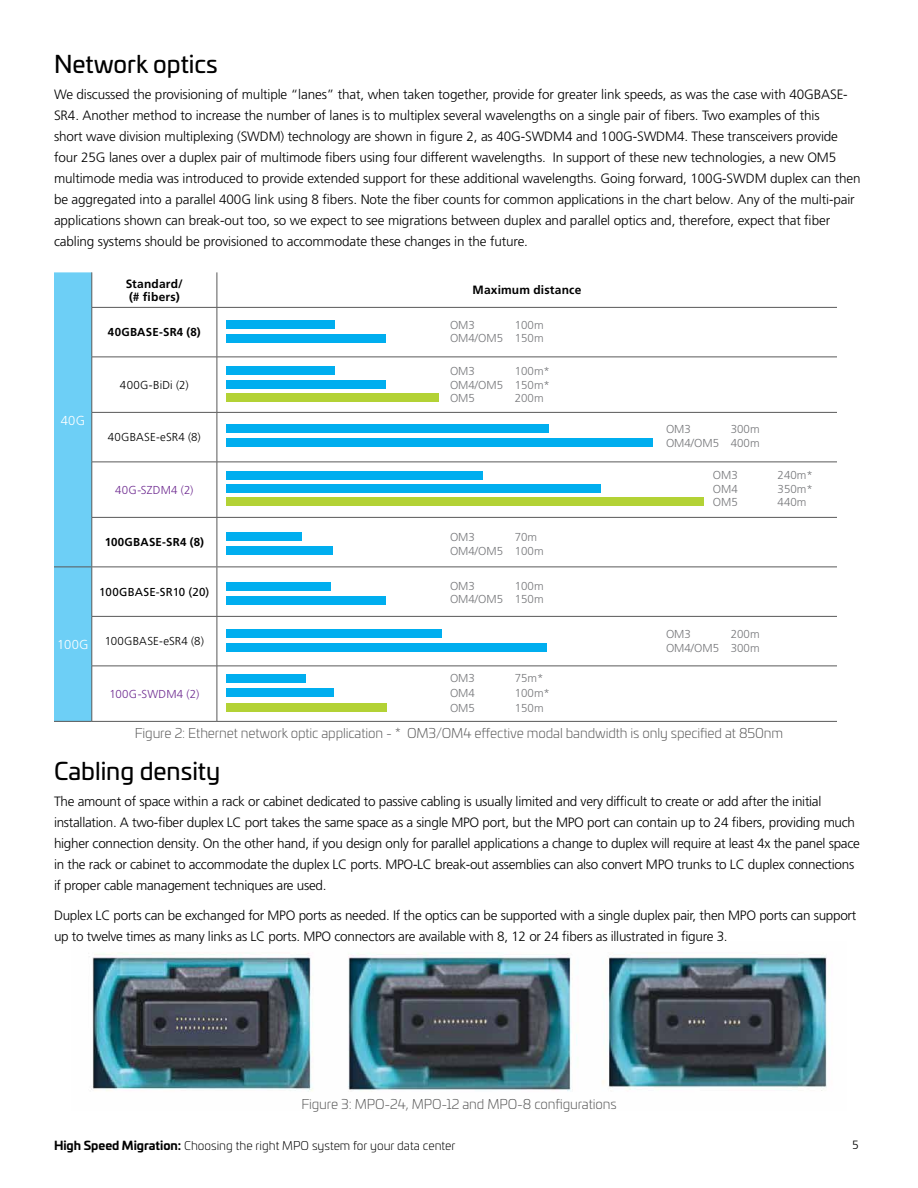
<style>
.page{position:relative;width:918px;height:1188px;background:#fff}
.page>*{position:absolute;margin:0;border:0;box-sizing:border-box;transform-origin:0 0}
.t1{font:24px "Univia Pro";color:#000}
.t2{font:300 13.5px/21px "Frutiger LT Pro";letter-spacing:-.01em;color:#000}
.t3{font:300 13.5px "Univia Pro";letter-spacing:-.01em;color:#595959}
.t4{font:300 12.9px "Frutiger LT Pro";letter-spacing:.02em;color:#fff}
.t5{font:300 12px "Univia Pro";color:#000}
.t6{font:700 12px/13.5px "Frutiger LT Pro";letter-spacing:.015em;color:#000}
.t7{font:300 12px "Frutiger LT Pro";color:#000}
.t8{font:300 11.55px/12.3px "Frutiger LT Pro";color:#77787b;text-align:right}
.t9{font:300 11.55px "Frutiger LT Pro";letter-spacing:.015em;color:#000}
.t10{font:700 11.55px "Frutiger LT Pro";letter-spacing:.02em;color:#000}
.t11{font:300 11.55px "Frutiger LT Pro";letter-spacing:.02em;color:#6f2c91}
.t12{font:11.55px "Frutiger LT Pro";letter-spacing:.015em;color:#000}
.s1{font-weight:700}
</style>
<div class="page">
<img style="left:91px;top:953px;width:736px;height:139px">
<div style="left:54px;top:272px;width:38px;height:449px;background:#6dcff6"></div>
<hr style="left:54px;top:721px;width:38px;height:1px;background:#595959">
<hr style="left:92px;top:272px;width:1px;height:35px;background:#595959">
<hr style="left:217px;top:272px;width:1px;height:35px;background:#595959">
<hr style="left:92px;top:307px;width:125px;height:1px;background:#595959">
<hr style="left:92px;top:308px;width:1px;height:49px;background:#595959">
<hr style="left:217px;top:307px;width:620px;height:1px;background:#595959">
<hr style="left:217px;top:308px;width:1px;height:49px;background:#595959">
<hr style="left:92px;top:357px;width:125px;height:1px;background:#595959">
<hr style="left:92px;top:357px;width:1px;height:55px;background:#595959">
<hr style="left:217px;top:357px;width:620px;height:1px;background:#595959">
<hr style="left:217px;top:357px;width:1px;height:55px;background:#595959">
<hr style="left:92px;top:412px;width:125px;height:1px;background:#595959">
<hr style="left:92px;top:413px;width:1px;height:49px;background:#595959">
<hr style="left:217px;top:412px;width:620px;height:1px;background:#595959">
<hr style="left:217px;top:413px;width:1px;height:49px;background:#595959">
<hr style="left:92px;top:462px;width:125px;height:1px;background:#595959">
<hr style="left:92px;top:462px;width:1px;height:55px;background:#595959">
<hr style="left:217px;top:462px;width:620px;height:1px;background:#595959">
<hr style="left:217px;top:462px;width:1px;height:55px;background:#595959">
<hr style="left:92px;top:517px;width:125px;height:1px;background:#595959">
<hr style="left:92px;top:518px;width:1px;height:49px;background:#595959">
<hr style="left:217px;top:517px;width:620px;height:1px;background:#595959">
<hr style="left:217px;top:518px;width:1px;height:49px;background:#595959">
<hr style="left:92px;top:567px;width:1px;height:49px;background:#595959">
<hr style="left:217px;top:567px;width:1px;height:49px;background:#595959">
<hr style="left:92px;top:616px;width:125px;height:1px;background:#595959">
<hr style="left:92px;top:617px;width:1px;height:49px;background:#595959">
<hr style="left:217px;top:616px;width:620px;height:1px;background:#595959">
<hr style="left:217px;top:617px;width:1px;height:49px;background:#595959">
<hr style="left:92px;top:666px;width:125px;height:1px;background:#595959">
<hr style="left:92px;top:666px;width:1px;height:55px;background:#595959">
<hr style="left:217px;top:666px;width:620px;height:1px;background:#595959">
<hr style="left:217px;top:666px;width:1px;height:55px;background:#595959">
<hr style="left:92px;top:721px;width:125px;height:1px;background:#595959">
<hr style="left:217px;top:721px;width:620px;height:1px;background:#595959">
<hr style="left:54px;top:567px;width:38px;height:1px;background:#595959">
<hr style="left:92px;top:567px;width:125px;height:1px;background:#595959">
<hr style="left:217px;top:567px;width:620px;height:1px;background:#595959">
<div style="left:226px;top:320px;width:109px;height:9px;background:#00aeef"></div>
<div style="left:226px;top:532px;width:75px;height:9px;background:#00aeef"></div>
<div style="left:226px;top:582px;width:105px;height:9px;background:#00aeef"></div>
<div style="left:226px;top:629px;width:216px;height:9px;background:#00aeef"></div>
<div style="left:226px;top:366px;width:109px;height:9px;background:#00aeef"></div>
<div style="left:226px;top:380px;width:160px;height:9px;background:#00aeef"></div>
<div style="left:226px;top:424px;width:322px;height:9px;background:#00aeef"></div>
<div style="left:226px;top:471px;width:257px;height:9px;background:#00aeef"></div>
<div style="left:226px;top:674px;width:80px;height:9px;background:#00aeef"></div>
<div style="left:226px;top:438px;width:427px;height:9px;background:#00aeef"></div>
<div style="left:226px;top:484px;width:374px;height:9px;background:#00aeef"></div>
<div style="left:226px;top:688px;width:108px;height:9px;background:#00aeef"></div>
<div style="left:226px;top:334px;width:160px;height:9px;background:#00aeef"></div>
<div style="left:226px;top:546px;width:106px;height:9px;background:#00aeef"></div>
<div style="left:226px;top:596px;width:160px;height:9px;background:#00aeef"></div>
<div style="left:226px;top:643px;width:320px;height:9px;background:#00aeef"></div>
<div style="left:226px;top:393px;width:213px;height:9px;background:#b3d235"></div>
<div style="left:226px;top:497px;width:477px;height:9px;background:#b3d235"></div>
<div style="left:226px;top:703px;width:160px;height:9px;background:#b3d235"></div>
<h1 class="t1" style="left:54px;top:46px;width:165px">Network optics</h1>
<p class="t2" style="left:54px;top:84px;width:808px">We discussed the provisioning of multiple “lanes” that, when taken together, provide for greater link speeds, as was the case with 40GBASE-SR4. Another method to increase the number of lanes is to multiplex several wavelengths on a single pair of fibers. Two examples of this<br>short wave division multiplexing (SWDM) technology are shown in figure 2, as 40G-SWDM4 and 100G-SWDM4. These transceivers provide four 25G lanes over a duplex pair of multimode fibers using four different wavelengths. In support of these new technologies, a new OM5 multimode media was introduced to provide extended support for these additional wavelengths. Going forward, 100G-SWDM duplex can then be aggregated into a parallel 400G link using 8 fibers. Note the fiber counts for common applications in the chart below. Any of the multi-pair applications shown can break-out too, so we expect to see migrations between duplex and parallel optics and, therefore, expect that fiber cabling systems should be provisioned to accommodate these changes in the future.</p>
<p class="t6" style="left:126px;top:277px;width:59px">Standard/ (# fibers)</p>
<p class="t6" style="left:472px;top:284px;width:110px">Maximum distance</p>
<p class="t10" style="left:108px;top:326px;width:94px">40GBASE-SR4 (8)</p>
<p class="t8" style="left:450px;top:319px;width:26px">OM3</p>
<p class="t8" style="left:515px;top:319px;width:30px">100m</p>
<p class="t8" style="left:450px;top:332px;width:95px">OM4/OM5 150m</p>
<p class="t4" style="left:61px;top:413px;width:26px">40G</p>
<p class="t9" style="left:120px;top:378px;width:70px">400G-BiDi (2)</p>
<p class="t9" style="left:108px;top:431px;width:94px">40GBASE-eSR4 (8)</p>
<p class="t11" style="left:115px;top:483px;width:80px">40G-SZDM4 (2)</p>
<p class="t10" style="left:105px;top:536px;width:101px">100GBASE-SR4 (8)</p>
<p class="t4" style="left:57px;top:637px;width:33px">100G</p>
<p class="t12" style="left:99px;top:585px;width:112px">100GBASE-SR10 (20)</p>
<p class="t9" style="left:105px;top:635px;width:101px">100GBASE-eSR4 (8)</p>
<p class="t8" style="left:450px;top:365px;width:26px">OM3</p>
<p class="t8" style="left:515px;top:365px;width:37px">100m*</p>
<p class="t8" style="left:450px;top:379px;width:102px">OM4/OM5 150m*</p>
<p class="t8" style="left:450px;top:392px;width:26px">OM5</p>
<p class="t8" style="left:515px;top:392px;width:30px">200m</p>
<p class="t8" style="left:450px;top:531px;width:26px">OM3</p>
<p class="t8" style="left:515px;top:531px;width:24px">70m</p>
<p class="t8" style="left:450px;top:545px;width:95px">OM4/OM5 100m</p>
<p class="t8" style="left:450px;top:580px;width:26px">OM3</p>
<p class="t8" style="left:450px;top:580px;width:95px">100m<br>OM4/OM5 150m</p>
<p class="t8" style="left:666px;top:423px;width:26px">OM3</p>
<p class="t8" style="left:731px;top:423px;width:30px">300m</p>
<p class="t8" style="left:666px;top:437px;width:95px">OM4/OM5 400m</p>
<p class="t8" style="left:713px;top:469px;width:26px">OM3</p>
<p class="t8" style="left:778px;top:469px;width:37px">240m*</p>
<p class="t8" style="left:713px;top:483px;width:26px">OM4</p>
<p class="t8" style="left:778px;top:483px;width:37px">350m*</p>
<p class="t8" style="left:713px;top:496px;width:26px">OM5</p>
<p class="t8" style="left:778px;top:496px;width:30px">440m</p>
<p class="t8" style="left:666px;top:628px;width:26px">OM3</p>
<p class="t8" style="left:666px;top:628px;width:95px;line-height:13.8px">200m<br>OM4/OM5 300m</p>
<p class="t8" style="left:450px;top:672px;width:26px">OM3</p>
<p class="t8" style="left:515px;top:672px;width:30px">75m*</p>
<p class="t8" style="left:450px;top:687px;width:26px">OM4</p>
<p class="t8" style="left:515px;top:687px;width:37px">100m*</p>
<p class="t8" style="left:450px;top:701px;width:26px">OM5</p>
<p class="t8" style="left:515px;top:701px;width:30px">150m</p>
<p class="t11" style="left:109px;top:687px;width:91px">100G-SWDM4 (2)</p>
<p class="t3" style="left:135px;top:724px;width:650px">Figure 2: Ethernet network optic application - * OM3/OM4 effective modal bandwidth is only specified at 850nm</p>
<h1 class="t1" style="left:54px;top:753px;width:168px">Cabling density</h1>
<p class="t2" style="left:54px;top:791px;width:807px">The amount of space within a rack or cabinet dedicated to passive cabling is usually limited and very difficult to create or add after the initial installation. A two-fiber duplex LC port takes the same space as a single MPO port, but the MPO port can contain up to 24 fibers, providing much higher connection density. On the other hand, if you design only for parallel applications a change to duplex will require at least 4x the panel space in the rack or cabinet to accommodate the duplex LC ports. MPO-LC break-out assemblies can also convert MPO trunks to LC duplex connections if proper cable management techniques are used.</p>
<p class="t2" style="left:54px;top:905px;width:804px">Duplex LC ports can be exchanged for MPO ports as needed. If the optics can be supported with a single duplex pair, then MPO ports can support up to twelve times as many links as LC ports. MPO connectors are available with 8, 12 or 24 fibers as illustrated in figure 3.</p>
<p class="t3" style="left:301px;top:1094px;width:317px">Figure 3: MPO-24, MPO-12 and MPO-8 configurations</p>
<p class="t5" style="left:54px;top:1137px;width:403px"><span class="s1">High Speed Migration:</span> Choosing the right MPO system for your data center</p>
<p class="t7" style="left:852px;top:1138px;width:8px">5</p>
</div>
